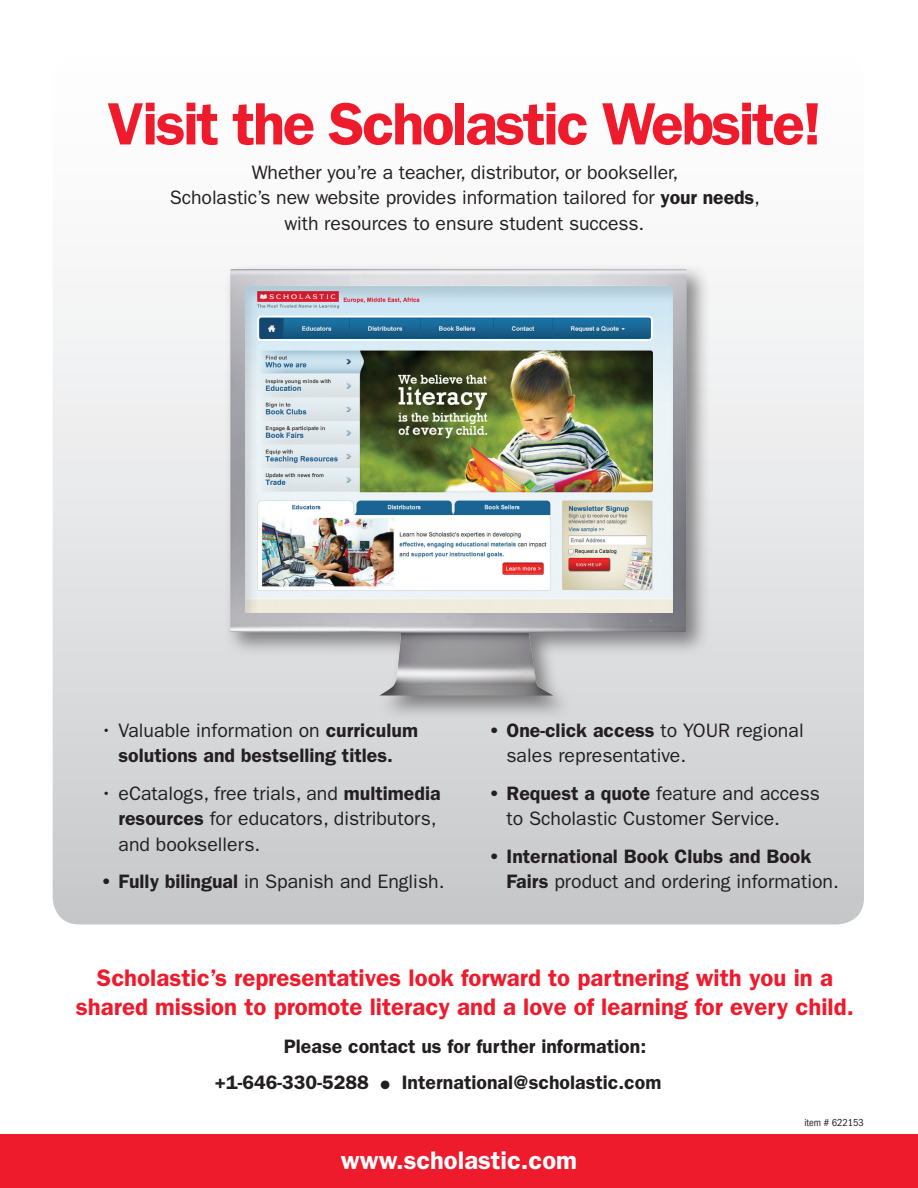
<style>
.page{position:relative;width:918px;height:1188px;background:#fff}
.page>*{position:absolute;margin:0;border:0;box-sizing:border-box;transform-origin:0 0}
.t1{font:600 60px "ITC Franklin Gothic Std";letter-spacing:-.04em;color:#ee1b2d}
.t2{font:600 25.5px "ITC Franklin Gothic Std";color:#fff}
.t3{font:600 24px/28.8px "ITC Franklin Gothic Std";color:#ee1b2d;text-align:center}
.t4{font:19.5px/25.5px "ITC Franklin Gothic Std";color:#231f20}
.t5{font:600 19.5px/25.5px "ITC Franklin Gothic Std";color:#231f20;text-align:center}
.Text{font:condensed 10.5px "ITC Franklin Gothic Std";color:#231f20}
.s1{font-weight:600}
.s2{font-weight:400}
</style>
<div class="page">
<svg style="left:53px;top:305px;width:811px;height:619px;background:#d9dadc"></svg>
<div style="left:224px;top:263px;width:487px;height:457px;background:#231f20;opacity:.51"></div>
<img style="left:230px;top:269px;width:457px;height:427px">
<div style="left:245px;top:287px;width:428px;height:327px;background:#231f20;opacity:.14"></div>
<div style="left:0;top:1134px;width:918px;height:54px;background:#ee1b2d"></div>
<p class="t1" style="left:107px;top:88px;width:716px">Visit the Scholastic Website!</p>
<p class="t4" style="left:170px;top:159px;width:592px;text-align:center">Whether you’re a teacher, distributor, or bookseller,<br>Scholastic’s new website provides information tailored for <span class="s1">your needs</span>, with resources to ensure student success.</p>
<p class="t5" style="left:100px;top:718px;width:319px"><span class="s2">• Valuable information on</span> curriculum solutions and bestselling titles.</p>
<p class="t4" style="left:118px;top:781px;width:324px;text-indent:-18px">• eCatalogs, free trials, and <span class="s1">multimedia resources</span> for educators, distributors, and booksellers.</p>
<p class="t4" style="left:100px;top:869px;width:346px"><span class="s1">• Fully bilingual</span> in Spanish and English.</p>
<p class="t4" style="left:507px;top:718px;width:299px;text-indent:-18px"><span class="s1">• One-click access</span> to YOUR regional sales representative.</p>
<p class="t4" style="left:507px;top:781px;width:315px;text-indent:-18px"><span class="s1">• Request a quote</span> feature and access to Scholastic Customer Service.</p>
<p class="t5" style="left:507px;top:844px;width:334px;text-align:left;text-indent:-18px">• International Book Clubs and Book<br>Fairs <span class="s2">product and ordering information.</span></p>
<p class="t3" style="left:76px;top:964px;width:780px">Scholastic’s representatives look forward to partnering with you in a shared mission to promote literacy and a love of learning for every child.</p>
<p class="t5" style="left:284px;top:1033px;width:364px">Please contact us for further information:</p>
<p class="t5" style="left:214px;top:1069px;width:448px">+1-646-330-5288 ● International@scholastic.com</p>
<h2 class="t2" style="left:341px;top:1146px;width:238px">www.scholastic.com</h2>
<p class="Text" style="left:804px;top:1117px;width:61px">item # 622153</p>
</div>
